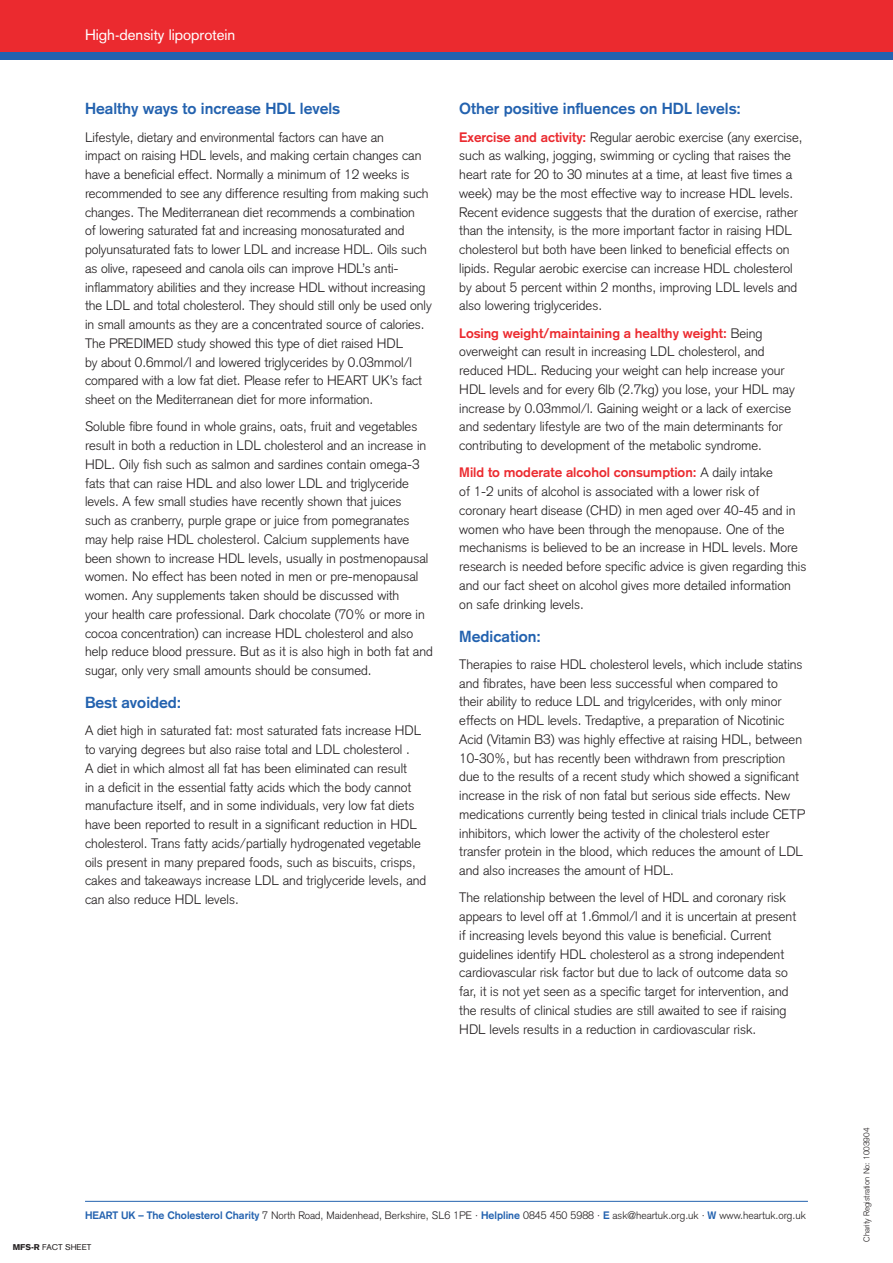
<style>
.page{position:relative;width:893px;height:1263px;background:#fff}
.page>*{position:absolute;margin:0;border:0;box-sizing:border-box;transform-origin:0 0}
.BdyTxt_-_Subtitle{font:700 15.75px "Akzidenz Grotesk";color:#2362af}
.Continued_Txt{font:15px "Akzidenz Grotesk";color:#fff}
.Body_Text{font:300 13.5px/18.8px "Akzidenz Grotesk";color:#231f20}
.t1{font:300 10.65px "Akzidenz Grotesk";color:#231f20}
.t2{font:300 8.25px "Akzidenz Grotesk";color:#231f20}
.Ref_no{font:8.25px "Akzidenz Grotesk";color:#231f20}
.s1{font-weight:700;color:#eb2a2f}
.s2{font-weight:700;color:#2362af}
.s3{font-weight:900}
</style>
<div class="page">
<hr style="left:85px;top:1201px;width:723px;height:1px;background:#2362af">
<div style="left:0;top:51px;width:893px;height:9px;background:#2362af"></div>
<div style="left:0;top:0;width:893px;height:51px;background:#eb2a2f"></div>
<p class="Continued_Txt" style="left:85px;top:26px;width:152px">High-density lipoprotein</p>
<p class="BdyTxt_-_Subtitle" style="left:85px;top:99px;width:257px">Healthy ways to increase HDL levels</p>
<p class="Body_Text" style="left:85px;top:128px;width:348px">Lifestyle, dietary and environmental factors can have an<br>impact on raising HDL levels, and making certain changes can have a beneficial effect. Normally a minimum of 12 weeks is recommended to see any difference resulting from making such changes. The Mediterranean diet recommends a combination<br>of lowering saturated fat and increasing monosaturated and polyunsaturated fats to lower LDL and increase HDL. Oils such as olive, rapeseed and canola oils can improve HDL’s anti&shy;inflammatory abilities and they increase HDL without increasing the LDL and total cholesterol. They should still only be used only in small amounts as they are a concentrated source of calories.<br>The PREDIMED study showed this type of diet raised HDL<br>by about 0.6mmol/l and lowered triglycerides by 0.03mmol/l compared with a low fat diet. Please refer to HEART UK’s fact sheet on the Mediterranean diet for more information.</p>
<p class="Body_Text" style="left:85px;top:417px;width:349px">Soluble fibre found in whole grains, oats, fruit and vegetables result in both a reduction in LDL cholesterol and an increase in HDL. Oily fish such as salmon and sardines contain omega-3 fats that can raise HDL and also lower LDL and triglyceride levels. A few small studies have recently shown that juices<br>such as cranberry, purple grape or juice from pomegranates may help raise HDL cholesterol. Calcium supplements have been shown to increase HDL levels, usually in postmenopausal women. No effect has been noted in men or pre-menopausal women. Any supplements taken should be discussed with<br>your health care professional. Dark chocolate (70% or more in cocoa concentration) can increase HDL cholesterol and also help reduce blood pressure. But as it is also high in both fat and sugar, only very small amounts should be consumed.</p>
<p class="BdyTxt_-_Subtitle" style="left:85px;top:693px;width:98px">Best avoided:</p>
<p class="Body_Text" style="left:85px;top:721px;width:343px">A diet high in saturated fat: most saturated fats increase HDL to varying degrees but also raise total and LDL cholesterol .<br>A diet in which almost all fat has been eliminated can result<br>in a deficit in the essential fatty acids which the body cannot manufacture itself, and in some individuals, very low fat diets have been reported to result in a significant reduction in HDL cholesterol. Trans fatty acids/partially hydrogenated vegetable oils present in many prepared foods, such as biscuits, crisps, cakes and takeaways increase LDL and triglyceride levels, and can also reduce HDL levels.</p>
<p class="BdyTxt_-_Subtitle" style="left:459px;top:99px;width:283px">Other positive influences on HDL levels:</p>
<p class="Body_Text" style="left:459px;top:128px;width:345px"><span class="s1">Exercise and activity:</span> Regular aerobic exercise (any exercise, such as walking, jogging, swimming or cycling that raises the heart rate for 20 to 30 minutes at a time, at least five times a week) may be the most effective way to increase HDL levels.<br>Recent evidence suggests that the duration of exercise, rather than the intensity, is the more important factor in raising HDL cholesterol but both have been linked to beneficial effects on lipids. Regular aerobic exercise can increase HDL cholesterol by about 5 percent within 2 months, improving LDL levels and also lowering triglycerides.</p>
<p class="Body_Text" style="left:459px;top:324px;width:337px"><span class="s1">Losing weight/maintaining a healthy weight:</span> Being overweight can result in increasing LDL cholesterol, and reduced HDL. Reducing your weight can help increase your HDL levels and for every 6lb (2.7kg) you lose, your HDL may increase by 0.03mmol/l. Gaining weight or a lack of exercise and sedentary lifestyle are two of the main determinants for contributing to development of the metabolic syndrome.</p>
<p class="Body_Text" style="left:459px;top:463px;width:349px"><span class="s1">Mild to moderate alcohol consumption:</span> A daily intake<br>of 1-2 units of alcohol is associated with a lower risk of coronary heart disease (CHD) in men aged over 40-45 and in women who have been through the menopause. One of the mechanisms is believed to be an increase in HDL levels. More research is needed before specific advice is given regarding this and our fact sheet on alcohol gives more detailed information on safe drinking levels.</p>
<p class="BdyTxt_-_Subtitle" style="left:459px;top:627px;width:83px">Medication:</p>
<p class="Body_Text" style="left:459px;top:655px;width:347px">Therapies to raise HDL cholesterol levels, which include statins and fibrates, have been less successful when compared to<br>their ability to reduce LDL and trigylcerides, with only minor effects on HDL levels. Tredaptive, a preparation of Nicotinic Acid (Vitamin B3) was highly effective at raising HDL, between 10-30%, but has recently been withdrawn from prescription due to the results of a recent study which showed a significant increase in the risk of non fatal but serious side effects. New medications currently being tested in clinical trials include CETP inhibitors, which lower the activity of the cholesterol ester transfer protein in the blood, which reduces the amount of LDL and also increases the amount of HDL.</p>
<p class="Body_Text" style="left:459px;top:888px;width:338px">The relationship between the level of HDL and coronary risk appears to level off at 1.6mmol/l and it is uncertain at present if increasing levels beyond this value is beneficial. Current guidelines identify HDL cholesterol as a strong independent cardiovascular risk factor but due to lack of outcome data so far, it is not yet seen as a specific target for intervention, and the results of clinical studies are still awaited to see if raising HDL levels results in a reduction in cardiovascular risk.</p>
<p class="t1" style="left:85px;top:1208px;width:722px"><span class="s2">HEART UK – The Cholesterol Charity</span> 7 North Road, Maidenhead, Berkshire, SL6 1PE · <span class="s2">Helpline</span> 0845 450 5988 · <span class="s2">E</span> ask@heartuk.org.uk · <span class="s2">W</span> www.heartuk.org.uk</p>
<p class="Ref_no" style="left:13px;top:1242px;width:80px"><span class="s3">MFS-R</span> FACT SHEET</p>
<p class="t2" style="left:862px;top:1242px;width:115px;rotate:-90deg">Charity Registration No: 1003904</p>
</div>
